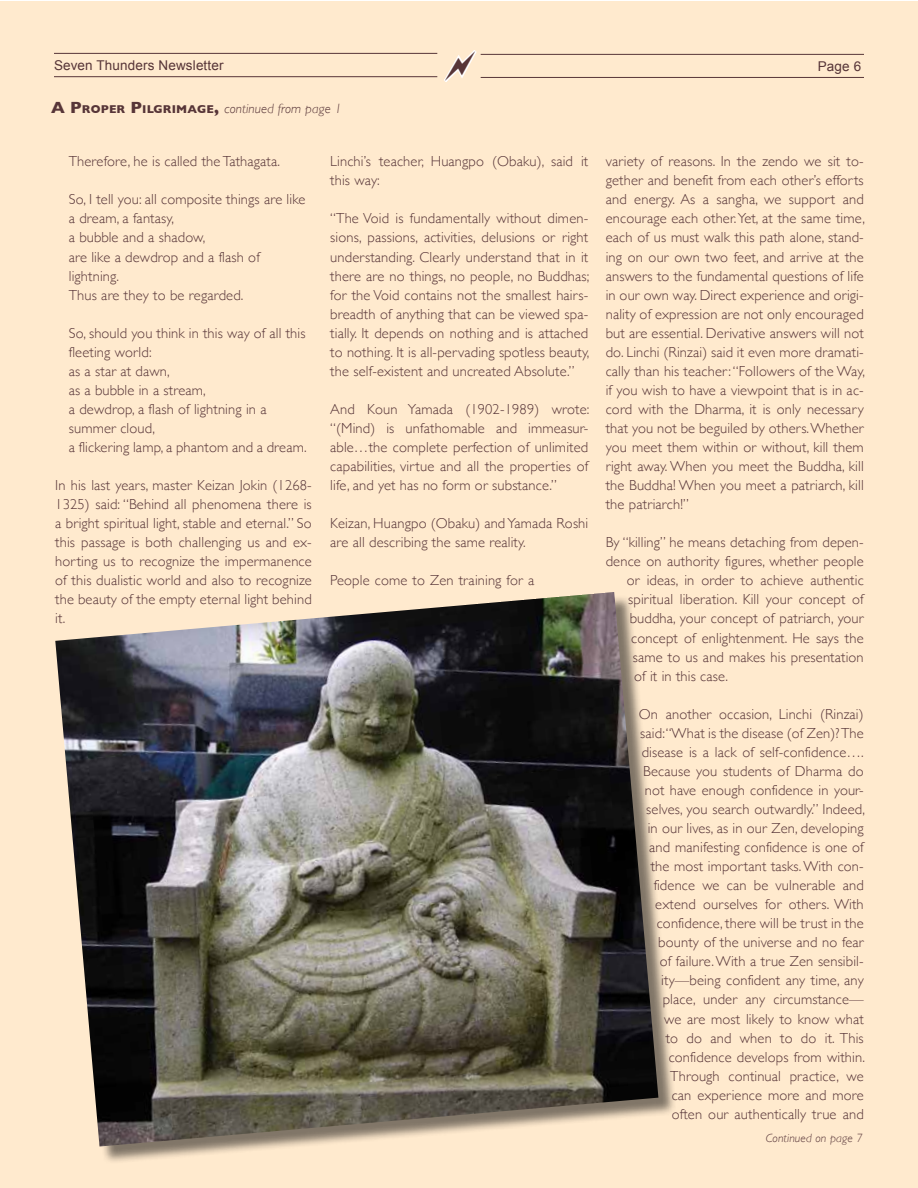
<style>
.page{position:relative;width:918px;height:1188px;background:#fff}
.page>*{position:absolute;margin:0;border:0;box-sizing:border-box;transform-origin:0 0}
.t1{font:300 14.55px/19px "Gill Sans";letter-spacing:.01em;color:#573538;text-align:justify}
.t2{font:italic 300 13.5px "Gill Sans";letter-spacing:.01em;color:#573538}
.t3{font:13.5px "Arial";letter-spacing:.01em;color:#573538}
.t4{font:italic 300 12px "Gill Sans";letter-spacing:.01em;color:#573538}
.s1{font-weight:700;font-style:normal;font-size:16.5px}
.s2{font-weight:700;font-style:normal;font-size:11.55px}
</style>
<div class="page">
<div style="left:0;top:1px;width:918px;height:1186px;background:#ffeace"></div>
<hr style="left:54px;top:53px;width:383px;height:1px;background:#573538">
<hr style="left:54px;top:76px;width:383px;height:1px;background:#573538">
<hr style="left:481px;top:77px;width:383px;height:1px;background:#573538">
<hr style="left:481px;top:54px;width:383px;height:1px;background:#573538">
<div style="left:58px;top:595px;width:619px;height:570px;background:#000;opacity:.5"></div>
<img style="left:55px;top:592px;width:603px;height:555px">
<svg style="left:432px;top:50px;width:56px;height:32px"></svg>
<p class="t3" style="left:54px;top:56px;width:171px">Seven Thunders Newsletter</p>
<p class="t2" style="left:51px;top:101px;width:292px"><span class="s1">A P</span><span class="s2">ROPER</span> <span class="s1">P</span><span class="s2">ILGRIMAGE</span><span class="s1">,</span> continued from page 1</p>
<p class="t3" style="left:818px;top:58px;width:45px">Page 6</p>
<p class="t1" style="left:69px;top:151px;width:213px">Therefore, he is called the Tathagata.</p>
<p class="t1" style="left:69px;top:189px;width:238px;text-align:left">So, I tell you: all composite things are like a dream, a fantasy,<br>a bubble and a shadow,<br>are like a dewdrop and a flash of lightning.<br>Thus are they to be regarded.</p>
<p class="t1" style="left:69px;top:323px;width:239px;text-align:left">So, should you think in this way of all this fleeting world:<br>as a star at dawn,<br>as a bubble in a stream,<br>a dewdrop, a flash of lightning in a summer cloud,<br>a flickering lamp, a phantom and a dream.</p>
<p class="t1" style="left:55px;top:475px;width:258px">In his last years, master Keizan Jokin (1268- 1325) said: “Behind all phenomena there is a bright spiritual light, stable and eternal.” So this passage is both challenging us and ex&shy;horting us to recognize the impermanence of this dualistic world and also to recognize the beauty of the empty eternal light behind it.</p>
<p class="t1" style="left:330px;top:151px;width:260px">Linchi’s teacher, Huangpo (Obaku), said it this way:</p>
<p class="t1" style="left:330px;top:208px;width:261px">“The Void is fundamentally without dimen&shy;sions, passions, activities, delusions or right understanding. Clearly understand that in it there are no things, no people, no Buddhas; for the Void contains not the smallest hairs&shy;breadth of anything that can be viewed spa&shy;tially. It depends on nothing and is attached to nothing. It is all-pervading spotless beauty, the self-existent and uncreated Absolute.”</p>
<p class="t1" style="left:330px;top:399px;width:261px">And Koun Yamada (1902-1989) wrote: “(Mind) is unfathomable and immeasur&shy;able…the complete perfection of unlimited capabilities, virtue and all the properties of life, and yet has no form or substance.”</p>
<p class="t1" style="left:330px;top:513px;width:260px">Keizan, Huangpo (Obaku) and Yamada Roshi are all describing the same reality.</p>
<p class="t1" style="left:330px;top:570px;width:206px">People come to Zen training for a</p>
<p class="t1" style="left:606px;top:151px;width:261px">variety of reasons. In the zendo we sit to&shy;gether and benefit from each other’s efforts and energy. As a sangha, we support and encourage each other. Yet, at the same time, each of us must walk this path alone, stand&shy;ing on our own two feet, and arrive at the answers to the fundamental questions of life in our own way. Direct experience and origi&shy;nality of expression are not only encouraged but are essential. Derivative answers will not do. Linchi (Rinzai) said it even more dramati&shy;cally than his teacher: “Followers of the Way, if you wish to have a viewpoint that is in ac&shy;cord with the Dharma, it is only necessary that you not be beguiled by others. Whether you meet them within or without, kill them right away. When you meet the Buddha, kill the Buddha! When you meet a patriarch, kill the patriarch!”</p>
<p class="t1" style="left:606px;top:532px;width:260px">By “killing” he means detaching from depen-</p>
<p class="t1" style="left:606px;top:551px;width:260px">dence on authority figures, whether people</p>
<p class="t1" style="left:627px;top:570px;width:239px">or ideas, in order to achieve authentic</p>
<p class="t1" style="left:628px;top:589px;width:237px">spiritual liberation. Kill your concept of</p>
<p class="t1" style="left:630px;top:609px;width:236px">buddha, your concept of patriarch, your</p>
<p class="t1" style="left:631px;top:628px;width:234px">concept of enlightenment. He says the</p>
<p class="t1" style="left:633px;top:647px;width:233px">same to us and makes his presentation</p>
<p class="t1" style="left:634px;top:666px;width:95px">of it in this case.</p>
<p class="t1" style="left:639px;top:704px;width:228px;text-align:right">On another occasion, Linchi (Rinzai) said:“What is the disease (of Zen)? The disease is a lack of self-confidence….<br>Because you students of Dharma do not have enough confidence in your&shy;selves, you search outwardly.” Indeed, in our lives, as in our Zen, developing and manifesting confidence is one of the most important tasks. With con&shy;fidence we can be vulnerable and extend ourselves for others. With confidence, there will be trust in the bounty of the universe and no fear<br>of failure. With a true Zen sensibil&shy;ity—being confident any time, any place, under any circumstance—<br>we are most likely to know what<br>to do and when to do it. This confidence develops from within.<br>Through continual practice, we<br>can experience more and more<br>often our authentically true and</p>
<p class="t4" style="left:766px;top:1132px;width:99px">Continued on page 7</p>
</div>
